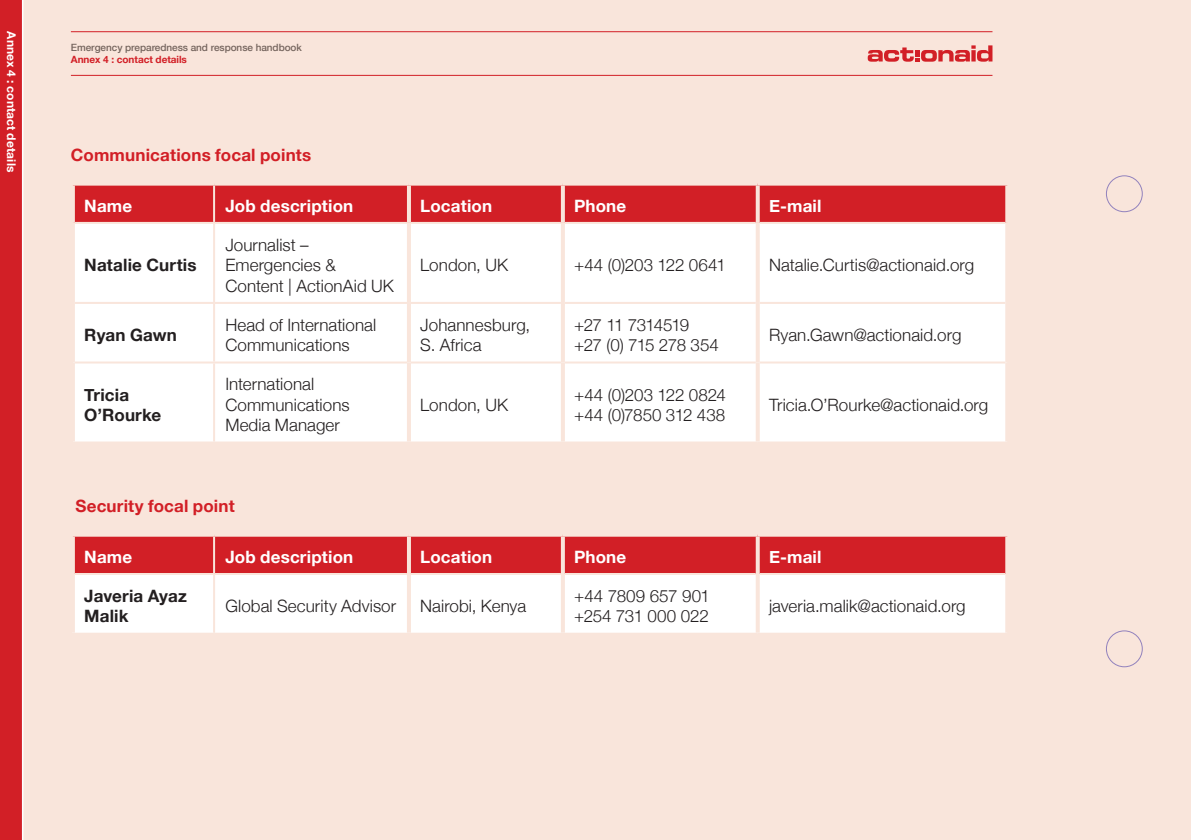
<style>
.page{position:relative;width:1191px;height:840px;background:#fff}
.page>*{position:absolute;margin:0;border:0;box-sizing:border-box;transform-origin:0 0}
.Body_Copy_8_5{font:300 17px/20.4px "Helvetica Neue";letter-spacing:.005em;color:#231f20}
.Body_Copy_8_5-2{font:700 17px "Helvetica Neue";letter-spacing:.01em;color:#fff}
.Body_Copy_8_5-3{font:700 17px/20.4px "Helvetica Neue";letter-spacing:.01em;color:#231f20}
.Body_Copy_8_5-4{font:700 17px "Helvetica Neue";letter-spacing:.01em;color:#d21f26}
.Body_Copy_8_5-5{font:300 17px "Helvetica Neue";letter-spacing:-.03em;color:#231f20}
.Body_Copy_8_5-6{font:300 17px "Helvetica Neue";letter-spacing:-.05em;color:#231f20}
.t1{font:700 12px "Helvetica Neue";letter-spacing:.01em;color:#fff}
.t2{font:500 10px "Helvetica Neue";letter-spacing:-.005em;color:#74645d}
.t3{font:700 10px "Helvetica Neue";letter-spacing:-.005em;color:#d21f26}
</style>
<div class="page">
<div style="left:0;top:0;width:1191px;height:839px;background:#f9e5db"></div>
<svg style="left:867px;top:45px;width:125px;height:17px"></svg>
<hr style="left:71px;top:31px;width:921px;height:1px;background:#d21f26">
<hr style="left:71px;top:75px;width:921px;height:1px;background:#d21f26">
<svg style="left:0;top:0;width:23px;height:839px;background:#d42930"></svg>
<svg style="left:75px;top:185px;width:930px;height:256px;background:#e7898c"></svg>
<div style="left:215px;top:224px;width:790px;height:217px;background:#fff"></div>
<hr style="left:213px;top:185px;width:2px;height:37px;background:#f9e5db">
<hr style="left:75px;top:222px;width:139px;height:2px;background:#f9e5db">
<hr style="left:214px;top:222px;width:193px;height:2px;background:#f9e5db">
<hr style="left:213px;top:224px;width:2px;height:78px;background:#f9e5db">
<hr style="left:411px;top:222px;width:150px;height:2px;background:#f9e5db">
<hr style="left:565px;top:222px;width:190px;height:2px;background:#f9e5db">
<hr style="left:759px;top:222px;width:246px;height:2px;background:#f9e5db">
<hr style="left:75px;top:302px;width:139px;height:2px;background:#f9e5db">
<hr style="left:214px;top:302px;width:193px;height:2px;background:#f9e5db">
<hr style="left:213px;top:304px;width:2px;height:57px;background:#f9e5db">
<hr style="left:411px;top:302px;width:150px;height:2px;background:#f9e5db">
<hr style="left:565px;top:302px;width:190px;height:2px;background:#f9e5db">
<hr style="left:759px;top:302px;width:246px;height:2px;background:#f9e5db">
<hr style="left:75px;top:361px;width:139px;height:2px;background:#f9e5db">
<hr style="left:214px;top:361px;width:193px;height:2px;background:#f9e5db">
<hr style="left:213px;top:363px;width:2px;height:78px;background:#f9e5db">
<hr style="left:411px;top:361px;width:150px;height:2px;background:#f9e5db">
<hr style="left:565px;top:361px;width:190px;height:2px;background:#f9e5db">
<hr style="left:759px;top:361px;width:246px;height:2px;background:#f9e5db">
<svg style="left:73px;top:185px;width:2px;height:38px"></svg>
<hr style="left:407px;top:185px;width:4px;height:38px;background:#f9e5db">
<svg style="left:561px;top:185px;width:4px;height:38px"></svg>
<svg style="left:755px;top:185px;width:4px;height:38px"></svg>
<svg style="left:1005px;top:185px;width:3px;height:38px"></svg>
<hr style="left:407px;top:223px;width:4px;height:80px;background:#f9e5db">
<hr style="left:561px;top:223px;width:4px;height:80px;background:#f9e5db">
<svg style="left:755px;top:223px;width:4px;height:80px"></svg>
<hr style="left:407px;top:303px;width:4px;height:59px;background:#f9e5db">
<hr style="left:561px;top:303px;width:4px;height:59px;background:#f9e5db">
<svg style="left:755px;top:303px;width:4px;height:59px"></svg>
<hr style="left:407px;top:362px;width:4px;height:79px;background:#f9e5db">
<hr style="left:561px;top:362px;width:4px;height:79px;background:#f9e5db">
<svg style="left:755px;top:362px;width:4px;height:79px"></svg>
<div style="left:75px;top:536px;width:930px;height:36px;background:#d21f26"></div>
<div style="left:73px;top:573px;width:141px;height:60px;background:#fff"></div>
<div style="left:215px;top:575px;width:790px;height:57px;background:#fff"></div>
<hr style="left:213px;top:536px;width:2px;height:36px;background:#f9e5db">
<hr style="left:75px;top:572px;width:139px;height:2px;background:#f9e5db">
<hr style="left:213px;top:574px;width:2px;height:58px;background:#f9e5db">
<hr style="left:71px;top:632px;width:143px;height:2px;background:#f9e5db">
<svg style="left:73px;top:536px;width:2px;height:37px"></svg>
<hr style="left:407px;top:536px;width:4px;height:37px;background:#f9e5db">
<svg style="left:561px;top:536px;width:4px;height:37px"></svg>
<svg style="left:755px;top:536px;width:4px;height:37px"></svg>
<svg style="left:1005px;top:536px;width:3px;height:37px"></svg>
<hr style="left:71px;top:573px;width:4px;height:59px;background:#f9e5db">
<hr style="left:407px;top:573px;width:4px;height:59px;background:#f9e5db">
<hr style="left:561px;top:573px;width:4px;height:59px;background:#f9e5db">
<svg style="left:755px;top:573px;width:4px;height:59px"></svg>
<div style="left:1106px;top:175px;width:36px;height:37px;border:1px solid #9282bd;border-radius:50%"></div>
<div style="left:1106px;top:630px;width:36px;height:37px;border:1px solid #9282bd;border-radius:50%"></div>
<p class="t1" style="left:21px;top:31px;width:142px;rotate:90deg">Annex 4 : contact details</p>
<p class="t2" style="left:71px;top:40px;width:232px">Emergency preparedness and response handbook</p>
<p class="t3" style="left:71px;top:52px;width:118px">Annex 4 : contact details</p>
<p class="Body_Copy_8_5-4" style="left:71px;top:141px;width:242px">Communications focal points</p>
<p class="Body_Copy_8_5-2" style="left:84px;top:192px;width:50px">Name</p>
<p class="Body_Copy_8_5-2" style="left:225px;top:192px;width:129px">Job description</p>
<p class="Body_Copy_8_5-2" style="left:420px;top:192px;width:73px">Location</p>
<p class="Body_Copy_8_5-2" style="left:574px;top:192px;width:54px">Phone</p>
<p class="Body_Copy_8_5-2" style="left:769px;top:192px;width:54px">E-mail</p>
<p class="Body_Copy_8_5-3" style="left:84px;top:255px;width:114px">Natalie Curtis</p>
<p class="Body_Copy_8_5" style="left:225px;top:233px;width:170px">Journalist –<br>Emergencies &amp;<br>Content | ActionAid UK</p>
<p class="Body_Copy_8_5" style="left:420px;top:254px;width:89px">London, UK</p>
<p class="Body_Copy_8_5" style="left:574px;top:254px;width:153px">+44 (0)203 122 0641</p>
<p class="Body_Copy_8_5" style="left:769px;top:254px;width:207px">Natalie.Curtis@actionaid.org</p>
<p class="Body_Copy_8_5-3" style="left:84px;top:325px;width:94px">Ryan Gawn</p>
<p class="Body_Copy_8_5" style="left:225px;top:313px;width:152px">Head of International<br>Communications</p>
<p class="Body_Copy_8_5" style="left:420px;top:313px;width:111px">Johannesburg,<br>S. Africa</p>
<p class="Body_Copy_8_5-6" style="left:574px;top:311px;width:117px">+27 11 7314519</p>
<p class="Body_Copy_8_5-5" style="left:574px;top:331px;width:146px">+27 (0) 715 278 354</p>
<p class="Body_Copy_8_5-3" style="left:84px;top:384px;width:79px">Tricia<br>O’Rourke</p>
<p class="Body_Copy_8_5" style="left:225px;top:373px;width:126px">International<br>Communications<br>Media Manager</p>
<p class="Body_Copy_8_5" style="left:420px;top:393px;width:89px">London, UK</p>
<p class="Body_Copy_8_5" style="left:574px;top:383px;width:153px">+44 (0)203 122 0824</p>
<p class="Body_Copy_8_5" style="left:574px;top:403px;width:152px">+44 (0)7850 312 438</p>
<p class="Body_Copy_8_5" style="left:769px;top:323px;width:194px">Ryan.Gawn@actionaid.org</p>
<p class="Body_Copy_8_5" style="left:769px;top:393px;width:221px">Tricia.O’Rourke@actionaid.org</p>
<p class="Body_Copy_8_5-4" style="left:75px;top:492px;width:161px">Security focal point</p>
<p class="Body_Copy_8_5-2" style="left:84px;top:543px;width:50px">Name</p>
<p class="Body_Copy_8_5-2" style="left:225px;top:543px;width:129px">Job description</p>
<p class="Body_Copy_8_5-2" style="left:420px;top:543px;width:73px">Location</p>
<p class="Body_Copy_8_5-2" style="left:574px;top:543px;width:54px">Phone</p>
<p class="Body_Copy_8_5-2" style="left:769px;top:543px;width:54px">E-mail</p>
<p class="Body_Copy_8_5-3" style="left:84px;top:585px;width:104px">Javeria Ayaz<br>Malik</p>
<p class="Body_Copy_8_5" style="left:225px;top:594px;width:172px">Global Security Advisor</p>
<p class="Body_Copy_8_5" style="left:420px;top:594px;width:107px">Nairobi, Kenya</p>
<p class="Body_Copy_8_5" style="left:574px;top:584px;width:137px">+44 7809 657 901</p>
<p class="Body_Copy_8_5" style="left:574px;top:604px;width:136px">+254 731 000 022</p>
<p class="Body_Copy_8_5" style="left:769px;top:594px;width:198px">javeria.malik@actionaid.org</p>
</div>
